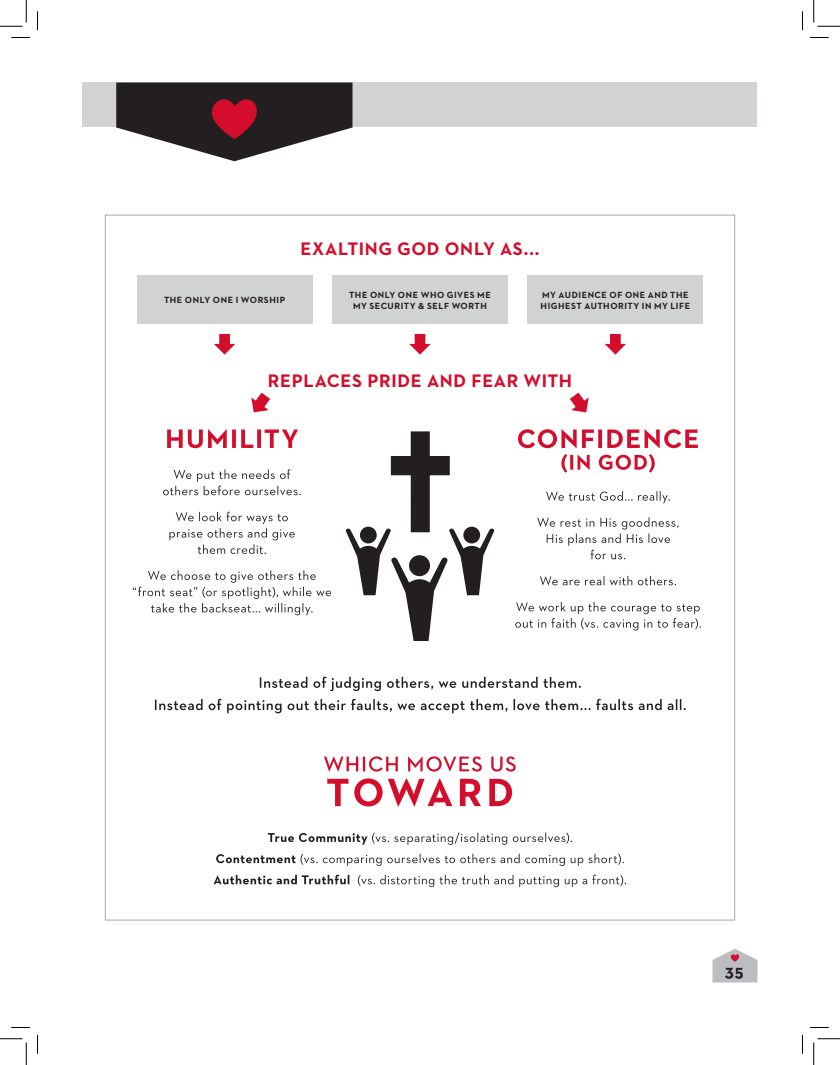
<style>
.page{position:relative;width:840px;height:1065px;background:#fff}
.page>*{position:absolute;margin:0;border:0;box-sizing:border-box;transform-origin:0 0}
.t1{font:700 18.5px "Neutraface 2 Text";letter-spacing:.035em;color:#d30d2b}
.t2{font:700 17.5px "Neutraface 2 Text";color:#231f20}
.t3{font:700 9.12px/10.6px "Neutraface 2 Text";letter-spacing:.06em;color:#231f20;text-align:center}
</style>
<div class="page">
<div style="left:82px;top:82px;width:676px;height:46px;background:#d1d2d4"></div>
<svg style="left:116px;top:82px;width:236px;height:79px"></svg>
<div style="left:137px;top:275px;width:176px;height:49px;background:#d1d2d4"></div>
<div style="left:332px;top:275px;width:176px;height:49px;background:#d1d2d4"></div>
<div style="left:527px;top:275px;width:176px;height:49px;background:#d1d2d4"></div>
<svg style="left:214px;top:875px;width:412px;height:12px"></svg>
<svg style="left:216px;top:854px;width:408px;height:12px"></svg>
<svg style="left:268px;top:833px;width:304px;height:12px"></svg>
<svg style="left:327px;top:778px;width:185px;height:28px"></svg>
<svg style="left:324px;top:756px;width:192px;height:16px"></svg>
<svg style="left:155px;top:699px;width:531px;height:14px"></svg>
<svg style="left:260px;top:677px;width:321px;height:14px"></svg>
<svg style="left:515px;top:602px;width:186px;height:29px"></svg>
<svg style="left:540px;top:576px;width:136px;height:9px"></svg>
<svg style="left:537px;top:517px;width:142px;height:42px"></svg>
<svg style="left:546px;top:491px;width:124px;height:12px"></svg>
<svg style="left:561px;top:454px;width:94px;height:19px"></svg>
<svg style="left:518px;top:429px;width:180px;height:19px"></svg>
<svg style="left:214px;top:334px;width:21px;height:21px"></svg>
<svg style="left:409px;top:334px;width:22px;height:21px"></svg>
<svg style="left:605px;top:334px;width:21px;height:21px"></svg>
<svg style="left:133px;top:570px;width:198px;height:45px"></svg>
<svg style="left:169px;top:512px;width:126px;height:42px"></svg>
<svg style="left:163px;top:469px;width:138px;height:26px"></svg>
<svg style="left:167px;top:429px;width:131px;height:19px"></svg>
<svg style="left:251px;top:393px;width:19px;height:19px"></svg>
<svg style="left:570px;top:393px;width:19px;height:19px"></svg>
<svg style="left:345px;top:431px;width:150px;height:210px"></svg>
<svg style="left:712px;top:949px;width:46px;height:33px"></svg>
<svg style="left:11px;top:37px;width:19px;height:1px"></svg>
<svg style="left:810px;top:37px;width:19px;height:1px"></svg>
<svg style="left:11px;top:1027px;width:19px;height:1px"></svg>
<svg style="left:810px;top:1027px;width:19px;height:1px"></svg>
<svg style="left:37px;top:11px;width:1px;height:19px"></svg>
<svg style="left:37px;top:1035px;width:1px;height:19px"></svg>
<svg style="left:802px;top:11px;width:1px;height:19px"></svg>
<svg style="left:802px;top:1035px;width:1px;height:19px"></svg>
<svg style="left:0;top:0;width:27px;height:27px"></svg>
<svg style="left:0;top:1039px;width:27px;height:26px"></svg>
<svg style="left:814px;top:0;width:26px;height:27px"></svg>
<svg style="left:814px;top:1039px;width:26px;height:26px"></svg>
<h1 class="t1" style="left:301px;top:237px;width:240px">EXALTING GOD ONLY AS...</h1>
<p class="t3" style="left:164px;top:295px;width:123px">THE ONLY ONE I WORSHIP</p>
<p class="t3" style="left:349px;top:290px;width:143px">THE ONLY ONE WHO GIVES ME<br>MY SECURITY &amp; SELF WORTH</p>
<p class="t3" style="left:541px;top:290px;width:151px;text-align:left">MY AUDIENCE OF ONE AND THE<br>HIGHEST AUTHORITY IN MY LIFE</p>
<h1 class="t1" style="left:268px;top:369px;width:306px">REPLACES PRIDE AND FEAR WITH</h1>
<h2 class="t2" style="left:725px;top:960px;width:20px">35</h2>
</div>
